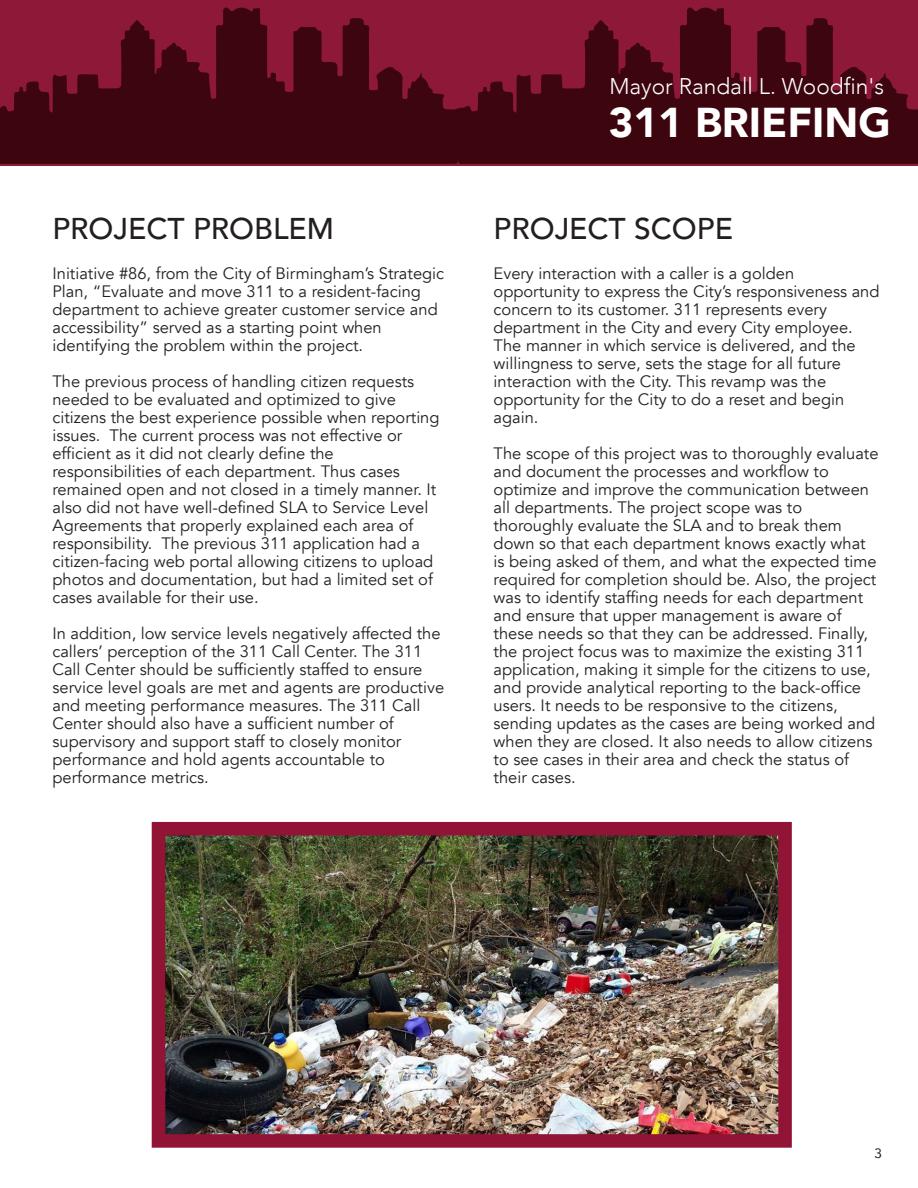
<style>
.page{position:relative;width:918px;height:1188px;background:#fff}
.page>*{position:absolute;margin:0;border:0;box-sizing:border-box;transform-origin:0 0}
.t1{font:900 41.55px "Avenir";color:#fff}
.t2{font:500 30px "Avenir";color:#231f20}
.t3{font:300 22.65px "Avenir";color:#fff}
.t4{font:16.5px/18px "Avenir";color:#231f20}
.t5{font:13.5px "Avenir";color:#231f20}
</style>
<div class="page">
<div style="left:0;top:0;width:918px;height:165px;background:#8e1838"></div>
<svg style="left:0;top:8px;width:918px;height:156px;fill:#3d050e"></svg>
<img style="left:167px;top:837px;width:610px;height:296px">
<div style="left:152px;top:822px;width:640px;height:326px;border:14px solid #911436"></div>
<h2 class="t2" style="left:52px;top:203px;width:283px">PROJECT PROBLEM</h2>
<p class="t4" style="left:52px;top:265px;width:393px">Initiative #86, from the City of Birmingham’s Strategic Plan, “Evaluate and move 311 to a resident-facing department to achieve greater customer service and accessibility” served as a starting point when identifying the problem within the project.</p>
<p class="t4" style="left:52px;top:373px;width:389px">The previous process of handling citizen requests needed to be evaluated and optimized to give citizens the best experience possible when reporting issues. The current process was not effective or efficient as it did not clearly define the responsibilities of each department. Thus cases remained open and not closed in a timely manner. It also did not have well-defined SLA to Service Level Agreements that properly explained each area of responsibility. The previous 311 application had a citizen-facing web portal allowing citizens to upload photos and documentation, but had a limited set of cases available for their use.</p>
<p class="t4" style="left:52px;top:625px;width:393px">In addition, low service levels negatively affected the callers’ perception of the 311 Call Center. The 311<br>Call Center should be sufficiently staffed to ensure service level goals are met and agents are productive and meeting performance measures. The 311 Call Center should also have a sufficient number of supervisory and support staff to closely monitor performance and hold agents accountable to performance metrics.</p>
<h3 class="t3" style="left:609px;top:73px;width:276px">Mayor Randall L. Woodfin's</h3>
<h1 class="t1" style="left:609px;top:87px;width:283px">311 BRIEFING</h1>
<h2 class="t2" style="left:494px;top:203px;width:241px">PROJECT SCOPE</h2>
<p class="t4" style="left:494px;top:265px;width:387px">Every interaction with a caller is a golden opportunity to express the City’s responsiveness and concern to its customer. 311 represents every department in the City and every City employee.<br>The manner in which service is delivered, and the willingness to serve, sets the stage for all future interaction with the City. This revamp was the opportunity for the City to do a reset and begin again.</p>
<p class="t4" style="left:494px;top:445px;width:387px">The scope of this project was to thoroughly evaluate and document the processes and workflow to optimize and improve the communication between all departments. The project scope was to thoroughly evaluate the SLA and to break them down so that each department knows exactly what is being asked of them, and what the expected time required for completion should be. Also, the project was to identify staffing needs for each department and ensure that upper management is aware of these needs so that they can be addressed. Finally, the project focus was to maximize the existing 311 application, making it simple for the citizens to use, and provide analytical reporting to the back-office users. It needs to be responsive to the citizens, sending updates as the cases are being worked and when they are closed. It also needs to allow citizens to see cases in their area and check the status of their cases.</p>
<p class="t5" style="left:875px;top:1143px;width:9px">3</p>
</div>
